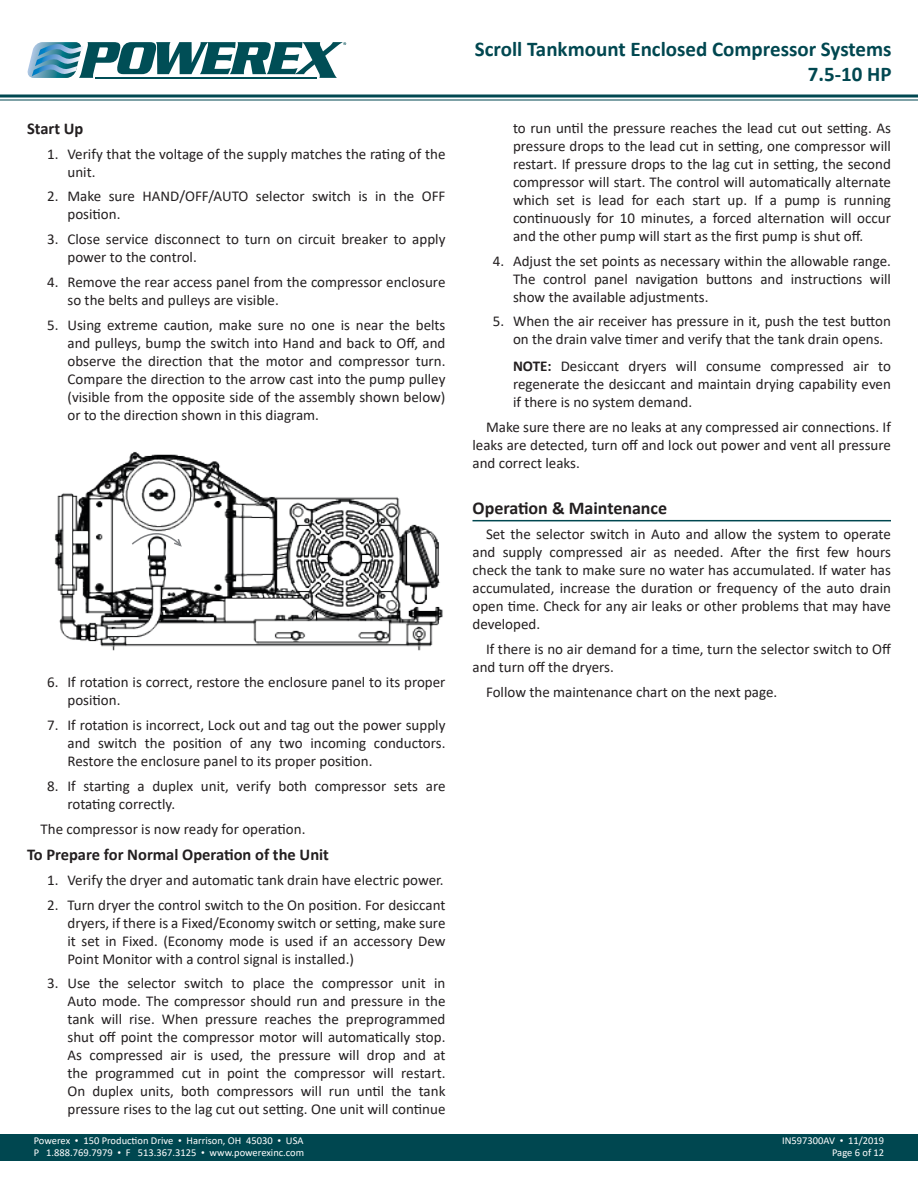
<style>
.page{position:relative;width:918px;height:1188px;background:#fff}
.page>*{position:absolute;margin:0;border:0;box-sizing:border-box;transform-origin:0 0}
.t1{font:700 21px/25.2px "Calibri";color:#004750;text-align:right}
.t2{font:700 18px "Calibri";color:#231f20}
.t3{font:700 16.5px "Calibri";color:#231f20}
.t4{font:15px/18px "Calibri";color:#231f20;text-align:justify}
.t5{font:10.5px/12.6px "Calibri";color:#fff}
.s1{font-weight:700}
.s2{font-family:"Times New Roman"}
</style>
<div class="page">
<svg style="left:27px;top:42px;width:319px;height:36px"></svg>
<div style="left:0;top:1134px;width:918px;height:27px;background:#004750"></div>
<svg style="left:0;top:94px;width:918px;height:4px;background:#3f747b"></svg>
<hr style="left:0;top:99px;width:918px;height:2px;background:#004750">
<img style="left:54px;top:451px;width:389px;height:200px">
<svg style="left:131px;top:532px;width:52px;height:16px"></svg>
<hr style="left:472px;top:520px;width:419px;height:1px;background:#004750">
<p class="t3" style="left:27px;top:117px;width:58px">Start Up</p>
<p class="t4" style="left:68px;top:144px;width:379px;text-indent:-20px">1. Verify that the voltage of the supply matches the rating of the unit.</p>
<p class="t4" style="left:68px;top:187px;width:379px;text-indent:-20px">2. Make sure HAND/OFF/AUTO selector switch is in the OFF position.</p>
<p class="t4" style="left:68px;top:230px;width:379px;text-indent:-20px">3. Close service disconnect to turn on circuit breaker to apply power to the control.</p>
<p class="t4" style="left:68px;top:273px;width:380px;text-indent:-20px">4. Remove the rear access panel from the compressor enclosure so the belts and pulleys are visible.</p>
<p class="t4" style="left:68px;top:315px;width:380px;text-indent:-20px">5. Using extreme caution, make sure no one is near the belts and pulleys, bump the switch into Hand and back to Off, and observe the direction that the motor and compressor turn.<br>Compare the direction to the arrow cast into the pump pulley (visible from the opposite side of the assembly shown below) or to the direction shown in this diagram.</p>
<p class="t4" style="left:68px;top:673px;width:379px;text-indent:-20px">6. If rotation is correct, restore the enclosure panel to its proper position.</p>
<p class="t4" style="left:68px;top:716px;width:379px;text-indent:-20px">7. If rotation is incorrect, Lock out and tag out the power supply and switch the position of any two incoming conductors.<br>Restore the enclosure panel to its proper position.</p>
<p class="t4" style="left:68px;top:776px;width:380px;text-indent:-20px">8. If starting a duplex unit, verify both compressor sets are rotating correctly.</p>
<p class="t4" style="left:40px;top:819px;width:267px">The compressor is now ready for operation.</p>
<p class="t3" style="left:27px;top:843px;width:304px">To Prepare for Normal Operation of the Unit</p>
<p class="t4" style="left:47px;top:871px;width:398px">1. Verify the dryer and automatic tank drain have electric power.</p>
<p class="t4" style="left:68px;top:895px;width:380px;text-indent:-20px">2. Turn dryer the control switch to the On position. For desiccant dryers, if there is a Fixed/Economy switch or setting, make sure it set in Fixed. (Economy mode is used if an accessory Dew Point Monitor with a control signal is installed.)</p>
<p class="t4" style="left:68px;top:974px;width:380px;text-indent:-20px">3. Use the selector switch to place the compressor unit in Auto mode. The compressor should run and pressure in the tank will rise. When pressure reaches the preprogrammed shut off point the compressor motor will automatically stop.<br>As compressed air is used, the pressure will drop and at the programmed cut in point the compressor will restart.<br>On duplex units, both compressors will run until the tank pressure rises to the lag cut out setting. One unit will continue</p>
<h1 class="t1" style="left:475px;top:36px;width:418px">Scroll Tankmount Enclosed Compressor Systems<br>7.5-10 HP</h1>
<p class="t4" style="left:513px;top:118px;width:380px">to run until the pressure reaches the lead cut out setting. As pressure drops to the lead cut in setting, one compressor will restart. If pressure drops to the lag cut in setting, the second compressor will start. The control will automatically alternate which set is lead for each start up. If a pump is running continuously for 10 minutes, a forced alternation will occur and the other pump will start as the first pump is shut off.</p>
<p class="t4" style="left:513px;top:251px;width:379px;text-indent:-20px">4. Adjust the set points as necessary within the allowable range.<br>The control panel navigation buttons and instructions will show the available adjustments.</p>
<p class="t4" style="left:513px;top:312px;width:379px;text-indent:-20px">5. When the air receiver has pressure in it, push the test button on the drain valve timer and verify that the tank drain opens.</p>
<p class="t4" style="left:513px;top:356px;width:379px"><span class="s1">NOTE:</span> Desiccant dryers will consume compressed air to regenerate the desiccant and maintain drying capability even if there is no system demand.</p>
<p class="t4" style="left:472px;top:417px;width:420px;text-indent:14px">Make sure there are no leaks at any compressed air connections. If leaks are detected, turn off and lock out power and vent all pressure and correct leaks.</p>
<p class="t2" style="left:472px;top:496px;width:196px">Operation &amp; Maintenance</p>
<p class="t4" style="left:472px;top:525px;width:420px;text-indent:14px">Set the selector switch in Auto and allow the system to operate and supply compressed air as needed. After the first few hours check the tank to make sure no water has accumulated. If water has accumulated, increase the duration or frequency of the auto drain open time. Check for any air leaks or other problems that may have developed.</p>
<p class="t4" style="left:472px;top:640px;width:420px;text-indent:14px">If there is no air demand for a time, turn the selector switch to Off and turn off the dryers.</p>
<p class="t4" style="left:486px;top:682px;width:293px">Follow the maintenance chart on the next page.</p>
<p class="t5" style="left:34px;top:1134px;width:272px">Powerex <span class="s2">•</span> 150 Production Drive <span class="s2">•</span> Harrison, OH 45030 <span class="s2">•</span> USA<br>P 1.888.769.7979 <span class="s2">•</span> F 513.367.3125 <span class="s2">•</span> www.powerexinc.com</p>
<p class="t5" style="left:782px;top:1134px;width:104px;text-align:right">IN597300AV <span class="s2">•</span> 11/2019<br>Page 6 of 12</p>
</div>
